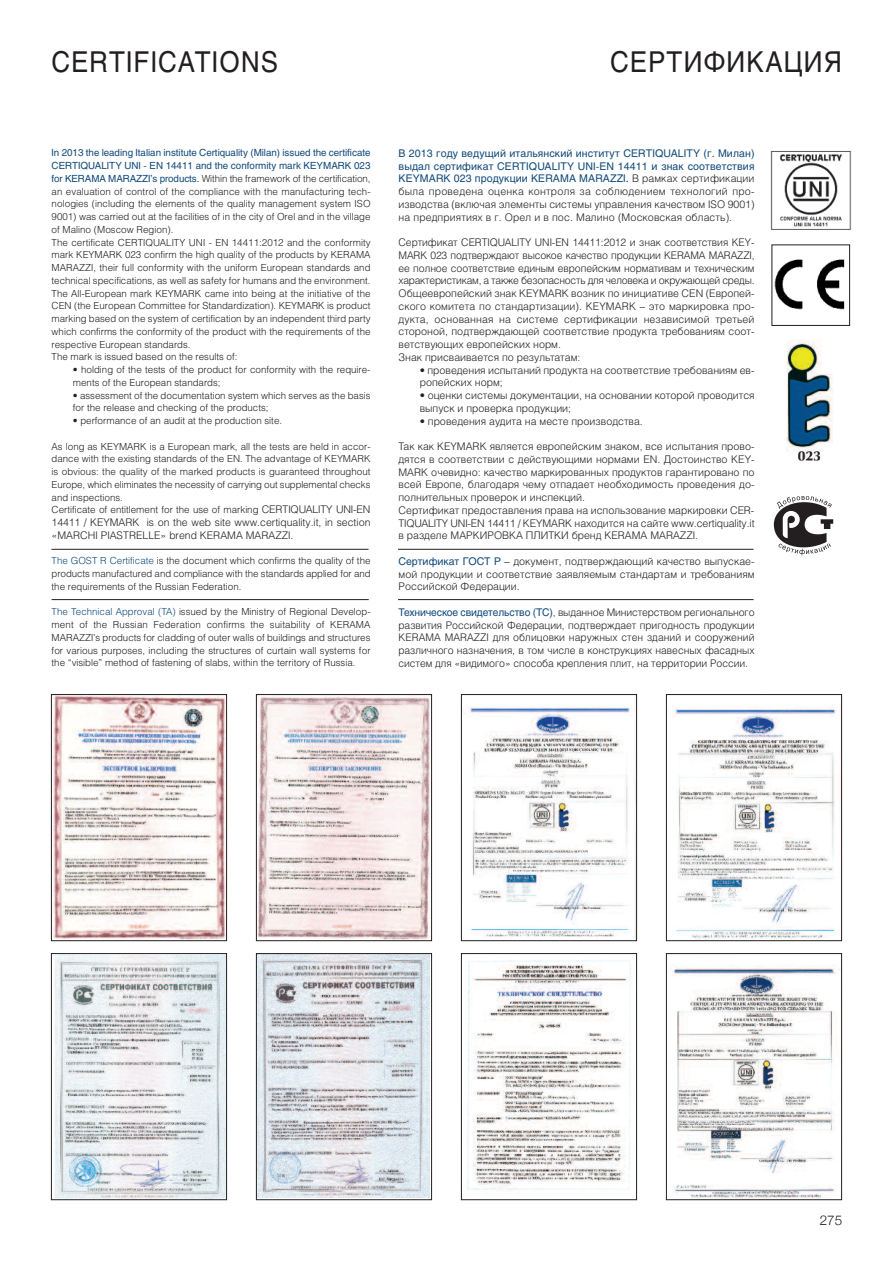
<style>
.page{position:relative;width:893px;height:1263px;background:#fff}
.page>*{position:absolute;margin:0;border:0;box-sizing:border-box;transform-origin:0 0}
.t1{font:28.5px "Helios";letter-spacing:.05em;color:#231f20;scale:.9 1}
.t2{font:300 13.5px "Helvetica Neue";color:#231f20}
.t3{font:300 10.5px/12.8px "Helios";color:#231f20}
.t4{font:300 9.75px/12.8px "Helios";color:#231f20}
.s1{font-weight:400;color:#114a7a}
.s2{font-size:10.5px}
.s3{color:#114a7a}
.s4{font-weight:400}
</style>
<div class="page">
<hr style="left:51px;top:549px;width:318px;height:1px;background:#231f20">
<hr style="left:398px;top:549px;width:355px;height:1px;background:#231f20">
<hr style="left:398px;top:599px;width:355px;height:1px;background:#231f20">
<hr style="left:52px;top:599px;width:317px;height:1px;background:#231f20">
<img style="left:786px;top:339px;width:47px;height:123px">
<svg style="left:774px;top:496px;width:59px;height:59px"></svg>
<img style="left:770px;top:151px;width:82px;height:79px">
<img style="left:774px;top:259px;width:71px;height:51px">
<div style="left:771px;top:244px;width:79px;height:82px;border:1px solid #231f20"></div>
<img style="left:464px;top:707px;width:166px;height:230px">
<div style="left:461px;top:694px;width:176px;height:247px;border:1px solid #231f20"></div>
<img style="left:53px;top:696px;width:172px;height:243px">
<div style="left:51px;top:694px;width:176px;height:247px;border:1px solid #231f20"></div>
<img style="left:467px;top:960px;width:164px;height:231px">
<div style="left:461px;top:953px;width:176px;height:247px;border:1px solid #231f20"></div>
<img style="left:54px;top:955px;width:171px;height:243px">
<div style="left:51px;top:953px;width:176px;height:247px;border:1px solid #231f20"></div>
<img style="left:675px;top:707px;width:161px;height:232px">
<div style="left:666px;top:694px;width:176px;height:247px;border:1px solid #231f20"></div>
<img style="left:669px;top:965px;width:171px;height:233px">
<div style="left:666px;top:953px;width:176px;height:247px;border:1px solid #231f20"></div>
<img style="left:258px;top:955px;width:172px;height:242px">
<div style="left:256px;top:953px;width:176px;height:247px;border:1px solid #231f20"></div>
<img style="left:258px;top:696px;width:172px;height:243px">
<div style="left:256px;top:694px;width:176px;height:247px;border:1px solid #231f20"></div>
<h1 class="t1" style="left:51px;top:51px;width:253px">CERTIFICATIONS</h1>
<h1 class="t1" style="left:610px;top:51px;width:259px">СЕРТИФИКАЦИЯ</h1>
<p class="t4" style="left:52px;top:147px;width:320px"><span class="s1">In 2013 the leading Italian institute Certiquality (Milan) issued the certificate CERTIQUALITY UNI - EN 14411 and the conformity mark KEYMARK 023 for КERAMA MARAZZI’s products.</span> Within the framework of the certification, an evaluation of control of the compliance with the manufacturing tech&shy;nologies (including the elements of the quality management system ISO 9001) was carried out at the facilities of in the city of Orel and in the village of Malino (Moscow Region).<br>The certificate CERTIQUALITY UNI - EN 14411:2012 and the conformity mark KEYMARK 023 confirm the high quality of the products by КERAMA МARAZZI, their full conformity with the uniform European standards and technical specifications, as well as safety for humans and the environment.<br>The All-European mark KEYMARK came into being at the initiative of the CEN (the European Committee for Standardization). KEYMARK is product marking based on the system of certification by an independent third party which confirms the conformity of the product with the requirements of the respective European standards.<br>The mark is issued based on the results of:</p>
<p class="t4" style="left:73px;top:364px;width:299px">• holding of the tests of the product for conformity with the require&shy;ments of the European standards;</p>
<p class="t4" style="left:73px;top:390px;width:299px">• assessment of the documentation system which serves as the basis for the release and checking of the products;</p>
<p class="t4" style="left:73px;top:415px;width:211px">• performance of an audit at the production site.</p>
<p class="t4" style="left:52px;top:441px;width:320px">As long as KEYMARK is a European mark, all the tests are held in accor&shy;dance with the existing standards of the EN. The advantage of KEYMARK is obvious: the quality of the marked products is guaranteed throughout Europe, which eliminates the necessity of carrying out supplemental checks and inspections.<br>Certificate of entitlement for the use of marking <span class="s2">CERTIQUALITY UNI-EN</span></p>
<p class="t3" style="left:52px;top:517px;width:320px">14411 / KEYMARK is on the web site www.certiquality.it, in section «MARCHI PIASTRELLE» brend KERAMA MARAZZI.</p>
<p class="t4" style="left:52px;top:555px;width:320px;text-align:justify"><span class="s3">The GOST R Certificate</span> is the document which confirms the quality of the products manufactured and compliance with the standards applied for and the requirements of the Russian Federation.</p>
<p class="t4" style="left:52px;top:606px;width:320px;text-align:justify"><span class="s3">The Technical Approval (TA)</span> issued by the Ministry of Regional Develop&shy;ment of the Russian Federation confirms the suitability of KERAMA MARAZZI’s products for cladding of outer walls of buildings and structures for various purposes, including the structures of curtain wall systems for the “visible” method of fastening of slabs, within the territory of Russia.</p>
<p class="t3" style="left:398px;top:148px;width:358px;text-align:justify"><span class="s1">В 2013 году ведущий итальянский институт CERTIQUALITY (г. Милан) выдал сертификат CERTIQUALITY UNI-EN 14411 и знак соответствия KEYMARK 023 продукции КERAMA MARAZZI</span><span class="s4">.</span> В рамках сертификации была проведена оценка контроля за соблюдением технологий про&shy;изводства (включая элементы системы управления качеством ISO 9001) на предприятиях в г. Орел и в пос. Малино (Московская область).</p>
<p class="t3" style="left:398px;top:237px;width:358px">Сертификат CERTIQUALITY UNI-EN 14411:2012 и знак соответствия KEY-MARK 023 подтверждают высокое качество продукции КERAMA МARAZZI, ее полное соответствие единым европейским нормативам и техническим характеристикам, а также безопасность для человека и окружающей среды.<br>Общеевропейский знак KEYMARK возник по инициативе CEN (Европей&shy;ского комитета по стандартизации). KEYMARK – это маркировка про&shy;дукта, основанная на системе сертификации независимой третьей стороной, подтверждающей соответствие продукта требованиям соот&shy;ветствующих европейских норм.<br>Знак присваивается по результатам:</p>
<p class="t3" style="left:420px;top:365px;width:336px">• проведения испытаний продукта на соответствие требованиям ев&shy;ропейских норм;</p>
<p class="t3" style="left:420px;top:390px;width:336px">• оценки системы документации, на основании которой проводится выпуск и проверка продукции;</p>
<p class="t3" style="left:420px;top:416px;width:225px">• проведения аудита на месте производства.</p>
<p class="t3" style="left:398px;top:441px;width:358px">Так как KEYMARK является европейским знаком, все испытания прово&shy;дятся в соответствии с действующими нормами EN. Достоинство KEY-MARK очевидно: качество маркированных продуктов гарантировано по всей Европе, благодаря чему отпадает необходимость проведения до&shy;полнительных проверок и инспекций.<br>Сертификат предоставления права на использование маркировки CER-TIQUALITY UNI-EN 14411 / KEYMARK находится на сайте www.certiquality.it в разделе МАРКИРОВКА ПЛИТКИ бренд KERAMA MARAZZI.</p>
<p class="t3" style="left:398px;top:556px;width:358px;text-align:justify"><span class="s1">Cертификат ГОСТ Р</span> – документ, подтверждающий качество выпускае&shy;мой продукции и соответствие заявляемым стандартам и требованиям Российской Федерации.</p>
<p class="t3" style="left:398px;top:607px;width:358px;text-align:justify"><span class="s1">Техническое свидетельство (ТС)</span>, выданное Министерством регионального развития Российской Федерации, подтверждает пригодность продукции KERAMA MARAZZI для облицовки наружных стен зданий и сооружений различного назначения, в том числе в конструкциях навесных фасадных систем для «видимого» способа крепления плит, на территории России.</p>
<p class="t2" style="left:820px;top:1212px;width:24px">275</p>
</div>
